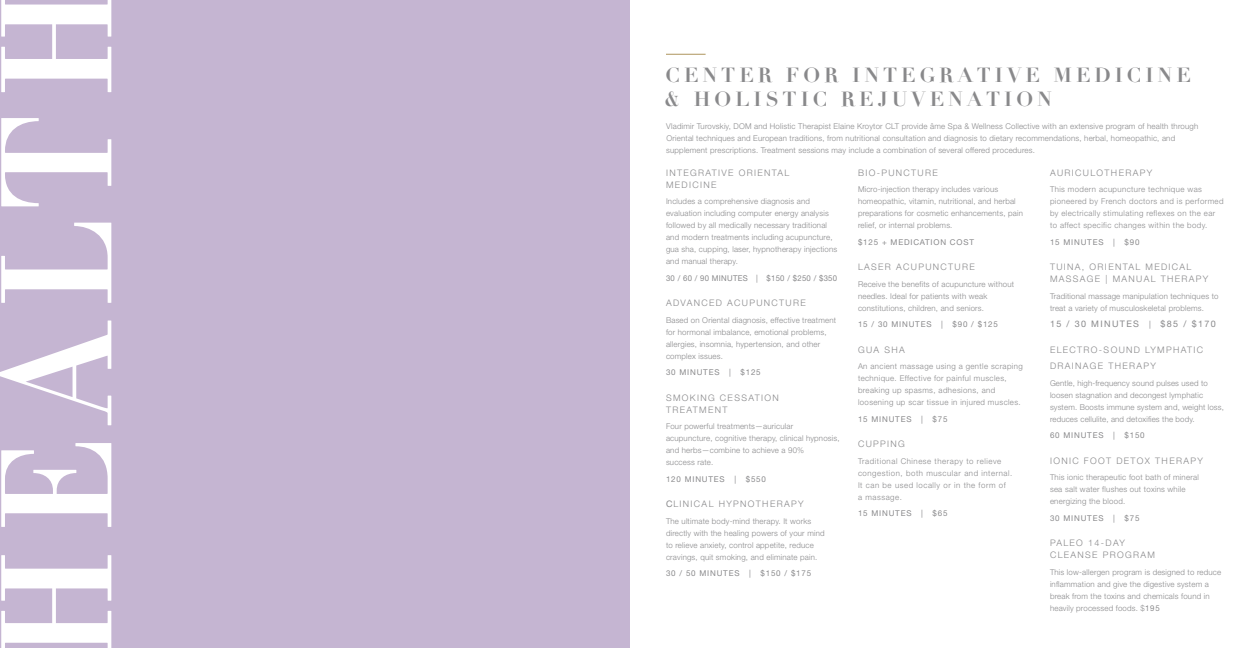
<style>
.page{position:relative;width:1260px;height:648px;background:#fff}
.page>*{position:absolute;margin:0;border:0;box-sizing:border-box;transform-origin:0 0}
.t1{font:700 20px/24px "Didot";letter-spacing:.2em;color:#89898b}
.item_title{font:300 9px/12px "Helvetica Neue LT Std";letter-spacing:.15em;color:#89898b}
.item_price{font:300 9px "Helvetica Neue LT Std";letter-spacing:.15em;color:#89898b}
.item_price-2{font:9px "Helvetica Neue LT Std";letter-spacing:.15em;color:#89898b}
.item_body{font:300 8px/12px "Helvetica Neue LT Std";letter-spacing:.025em;color:#89898b}
.item_body-2{font:300 8px/12px "Helvetica Neue LT Std";letter-spacing:.05em;color:#89898b}
.item_price-3{font:8px "Helvetica Neue LT Std";letter-spacing:.1em;color:#89898b}
.item_body-3{font:300 8px/12px "Helvetica Neue LT Std";letter-spacing:.07em;color:#89898b}
.item_body-4{font:8px "Helvetica Neue LT Std";letter-spacing:.04em;color:#89898b}
.s1{font-weight:400}
.s2{font-size:8px}
</style>
<div class="page">
<div style="left:0;top:0;width:630px;height:648px;background:#c5b5d2"></div>
<hr style="left:666px;top:54px;width:40px;height:1px;background:#ad945c">
<svg style="left:0;top:0;width:111px;height:648px"></svg>
<p class="t1" style="left:664px;top:64px;width:528px">CENTER FOR INTEGRATIVE MEDICINE &amp; HOLISTIC REJUVENATION</p>
<p class="item_body" style="left:666px;top:120px;width:533px">Vladimir Turovskiy, DOM and Holistic Therapist Elaine Kroytor CLT provide âme Spa &amp; Wellness Collective with an extensive program of health through<br>Oriental techniques and European traditions, from nutritional consultation and diagnosis to dietary recommendations, herbal, homeopathic, and supplement prescriptions. Treatment sessions may include a combination of several offered procedures.</p>
<p class="item_title" style="left:666px;top:166px;width:125px">INTEGRATIVE ORIENTAL<br>MEDICINE</p>
<p class="item_body" style="left:666px;top:195px;width:173px">Includes a comprehensive diagnosis and evaluation including computer energy analysis followed by all medically necessary traditional and modern treatments including acupuncture, gua sha, cupping, laser, hypnotherapy injections and manual therapy.</p>
<p class="item_body-4" style="left:666px;top:273px;width:173px">30 / 60 / 90 MINUTES | $150 / $250 / $350</p>
<p class="item_title" style="left:666px;top:297px;width:141px">ADVANCED ACUPUNCTURE</p>
<p class="item_body" style="left:666px;top:314px;width:172px">Based on Oriental diagnosis, effective treatment for hormonal imbalance, emotional problems, allergies, insomnia, hypertension, and other complex issues.</p>
<p class="item_price-3" style="left:666px;top:368px;width:96px">30 MINUTES | $125</p>
<p class="item_title" style="left:666px;top:391px;width:114px">SMOKING CESSATION<br>TREATMENT</p>
<p class="item_body" style="left:666px;top:420px;width:175px">Four powerful treatments—auricular acupuncture, cognitive therapy, clinical hypnosis, and herbs—combine to achieve a 90%<br>success rate.</p>
<p class="item_price-3" style="left:666px;top:474px;width:101px">120 MINUTES | $550</p>
<p class="item_title" style="left:666px;top:498px;width:139px"><span class="s1">C</span>LINICAL HYPNOTHERAPY</p>
<p class="item_body" style="left:666px;top:515px;width:160px">The ultimate body-mind therapy. It works directly with the healing powers of your mind to relieve anxiety, control appetite, reduce cravings, quit smoking, and eliminate pain.</p>
<p class="item_price-3" style="left:666px;top:569px;width:147px">30 / 50 MINUTES | $150 / $175</p>
<p class="item_title" style="left:858px;top:166px;width:81px">BIO-PUNCTURE</p>
<p class="item_body" style="left:858px;top:183px;width:166px">Micro-injection therapy includes various homeopathic, vitamin, nutritional, and herbal preparations for cosmetic enhancements, pain relief, or internal problems.</p>
<p class="item_price-3" style="left:858px;top:237px;width:117px">$125 + MEDICATION COST</p>
<p class="item_title" style="left:858px;top:261px;width:118px">LASER ACUPUNCTURE</p>
<p class="item_body" style="left:858px;top:278px;width:158px">Receive the benefits of acupuncture without needles. Ideal for patients with weak constitutions, children, and seniors.</p>
<p class="item_price-3" style="left:858px;top:320px;width:142px">15 / 30 MINUTES | $90 / $125</p>
<p class="item_title" style="left:858px;top:343px;width:48px">GUA SHA</p>
<p class="item_body-2" style="left:858px;top:360px;width:166px">An ancient massage using a gentle scraping technique. Effective for painful muscles, breaking up spasms, adhesions, and loosening up scar tissue in injured muscles.</p>
<p class="item_price-3" style="left:858px;top:414px;width:91px">15 MINUTES | $75</p>
<p class="item_title" style="left:858px;top:438px;width:48px">CUPPING</p>
<p class="item_body-3" style="left:858px;top:455px;width:156px">Traditional Chinese therapy to relieve congestion, both muscular and internal.<br>It can be used locally or in the form of<br>a massage.</p>
<p class="item_price-3" style="left:858px;top:509px;width:91px">15 MINUTES | $65</p>
<p class="item_title" style="left:1050px;top:166px;width:104px">AURICULOTHERAPY</p>
<p class="item_body-2" style="left:1050px;top:183px;width:175px">This modern acupuncture technique was pioneered by French doctors and is performed by electrically stimulating reflexes on the ear to affect specific changes within the body.</p>
<p class="item_price-3" style="left:1050px;top:237px;width:91px">15 MINUTES | $90</p>
<p class="item_title" style="left:1050px;top:261px;width:160px">TUINA, ORIENTAL MEDICAL<br>MASSAGE | MANUAL THERAPY</p>
<p class="item_body" style="left:1050px;top:290px;width:170px">Traditional massage manipulation techniques to treat a variety of musculoskeletal problems.</p>
<p class="item_price-2" style="left:1050px;top:319px;width:167px">15 / 30 MINUTES <span class="s2">|</span> $85 / $170</p>
<p class="item_price" style="left:1050px;top:344px;width:155px">ELECTRO-SOUND LYMPHATIC</p>
<p class="item_price" style="left:1050px;top:361px;width:108px">DRAINAGE THERAPY</p>
<p class="item_body" style="left:1050px;top:377px;width:176px">Gentle, high-frequency sound pulses used to loosen stagnation and decongest lymphatic system. Boosts immune system and, weight loss, reduces cellulite, and detoxifies the body.</p>
<p class="item_price-3" style="left:1050px;top:431px;width:96px">60 MINUTES | $150</p>
<p class="item_title" style="left:1050px;top:454px;width:154px">IONIC FOOT DETOX THERAPY</p>
<p class="item_body" style="left:1050px;top:471px;width:150px">This ionic therapeutic foot bath of mineral sea salt water flushes out toxins while energizing the blood.</p>
<p class="item_price-3" style="left:1050px;top:513px;width:91px">30 MINUTES | $75</p>
<p class="item_title" style="left:1050px;top:537px;width:107px">PALEO 14-DAY<br>CLEANSE PROGRAM</p>
<p class="item_body" style="left:1050px;top:566px;width:173px">This low-allergen program is designed to reduce inflammation and give the digestive system a break from the toxins and chemicals found in heavily processed foods. $<span class="s1">195</span></p>
</div>
